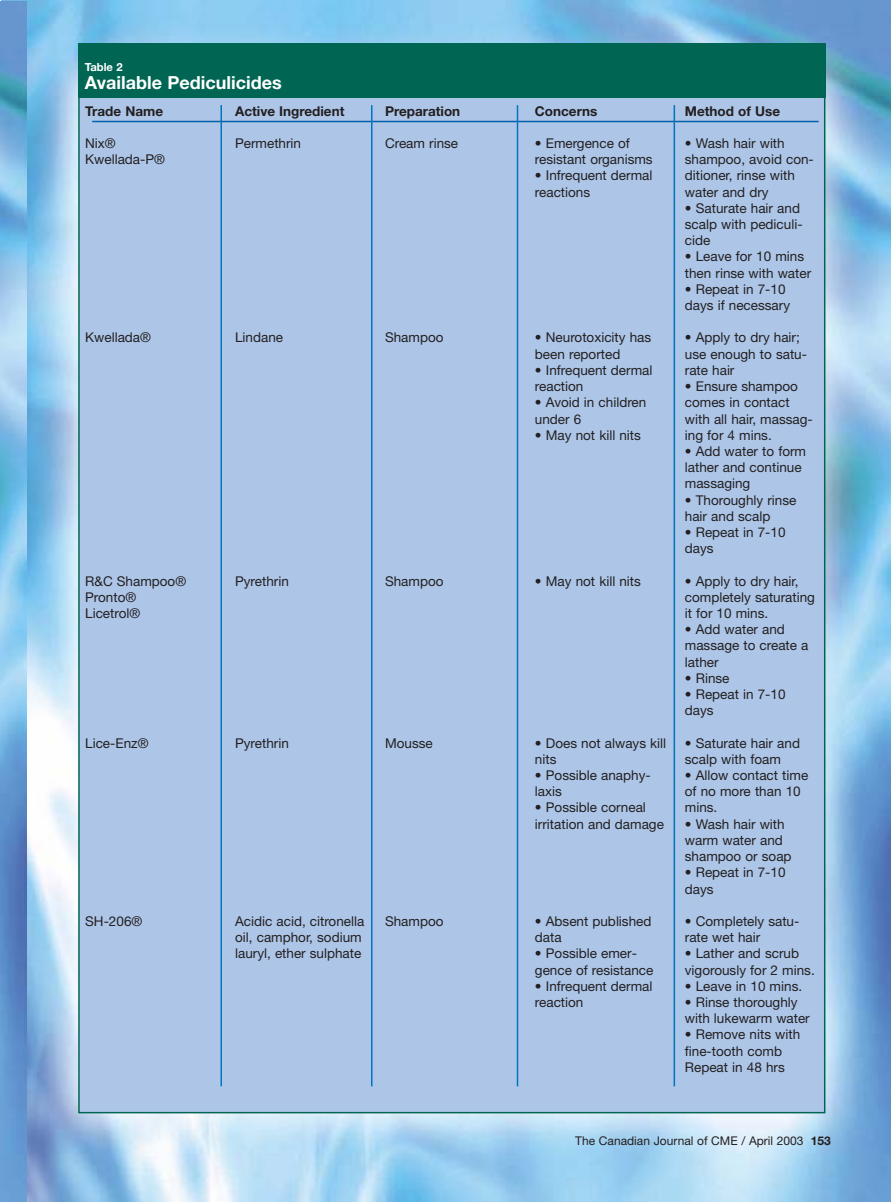
<style>
.page{position:relative;width:891px;height:1202px;background:#fff}
.page>*{position:absolute;margin:0;border:0;box-sizing:border-box;transform-origin:0 0}
.t1{font:700 18px "Helvetica Neue";color:#fff}
.t2{font:13.5px/16.2px "Helvetica Neue";color:#231f20}
.t3{font:700 13.5px "Helvetica Neue";color:#231f20}
.t4{font:12px "Helvetica Neue";color:#231f20}
.t5{font:700 11.25px "Helvetica Neue";color:#fff}
.s1{font-weight:700}
</style>
<div class="page">
<img style="left:2px;top:1px;width:889px;height:1201px">
<img style="left:0;top:2px;width:27px;height:1200px">
<div style="left:79px;top:97px;width:746px;height:1015px;background:#adc6e8"></div>
<div style="left:78px;top:44px;width:747px;height:54px;background:#006553"></div>
<hr style="left:220px;top:105px;width:2px;height:981px;background:#0075be">
<hr style="left:92px;top:121px;width:727px;height:1px;background:#0060a9">
<hr style="left:371px;top:105px;width:2px;height:981px;background:#0075be">
<hr style="left:517px;top:105px;width:1px;height:981px;background:#0075be">
<hr style="left:674px;top:105px;width:1px;height:981px;background:#0075be">
<p class="t5" style="left:85px;top:62px;width:40px">Table 2</p>
<h1 class="t1" style="left:85px;top:76px;width:199px">Available Pediculicides</h1>
<p class="t3" style="left:85px;top:106px;width:79px">Trade Name</p>
<p class="t2" style="left:85px;top:136px;width:81px">Nix®<br>Kwellada-P®</p>
<p class="t2" style="left:85px;top:331px;width:67px">Kwellada®</p>
<p class="t3" style="left:235px;top:106px;width:111px">Active Ingredient</p>
<p class="t2" style="left:235px;top:136px;width:68px">Permethrin</p>
<p class="t3" style="left:385px;top:106px;width:77px">Preparation</p>
<p class="t2" style="left:385px;top:136px;width:75px">Cream rinse</p>
<p class="t2" style="left:235px;top:331px;width:50px">Lindane</p>
<p class="t2" style="left:385px;top:331px;width:60px">Shampoo</p>
<p class="t2" style="left:85px;top:574px;width:102px">R&amp;C Shampoo®<br>Pronto®<br>Licetrol®</p>
<p class="t2" style="left:85px;top:736px;width:65px">Lice-Enz®</p>
<p class="t2" style="left:235px;top:574px;width:55px">Pyrethrin</p>
<p class="t2" style="left:235px;top:736px;width:55px">Pyrethrin</p>
<p class="t2" style="left:385px;top:574px;width:60px">Shampoo</p>
<p class="t2" style="left:385px;top:736px;width:49px">Mousse</p>
<p class="t2" style="left:85px;top:914px;width:59px">SH-206®</p>
<p class="t2" style="left:235px;top:914px;width:131px">Acidic acid, citronella oil, camphor, sodium lauryl, ether sulphate</p>
<p class="t2" style="left:385px;top:914px;width:60px">Shampoo</p>
<p class="t3" style="left:535px;top:106px;width:64px">Concerns</p>
<p class="t2" style="left:535px;top:136px;width:119px">• Emergence of resistant organisms</p>
<p class="t2" style="left:535px;top:169px;width:119px">• Infrequent dermal reactions</p>
<p class="t2" style="left:535px;top:331px;width:118px">• Neurotoxicity has been reported</p>
<p class="t2" style="left:535px;top:363px;width:119px">• Infrequent dermal reaction</p>
<p class="t2" style="left:535px;top:396px;width:113px">• Avoid in children under 6</p>
<p class="t2" style="left:535px;top:428px;width:108px">• May not kill nits</p>
<p class="t2" style="left:535px;top:574px;width:108px">• May not kill nits</p>
<p class="t2" style="left:535px;top:736px;width:133px">• Does not always kill nits</p>
<p class="t2" style="left:535px;top:768px;width:117px">• Possible anaphy&shy;laxis</p>
<p class="t2" style="left:535px;top:801px;width:131px">• Possible corneal irritation and damage</p>
<p class="t2" style="left:535px;top:914px;width:118px">• Absent published data</p>
<p class="t2" style="left:535px;top:946px;width:120px">• Possible emer&shy;gence of resistance</p>
<p class="t2" style="left:535px;top:979px;width:119px">• Infrequent dermal reaction</p>
<p class="t3" style="left:685px;top:106px;width:97px">Method of Use</p>
<p class="t2" style="left:685px;top:136px;width:131px">• Wash hair with shampoo, avoid con&shy;ditioner, rinse with water and dry</p>
<p class="t2" style="left:685px;top:201px;width:119px">• Saturate hair and scalp with pediculi&shy;cide</p>
<p class="t2" style="left:685px;top:250px;width:128px">• Leave for 10 mins then rinse with water</p>
<p class="t2" style="left:685px;top:282px;width:107px">• Repeat in 7-10 days if necessary</p>
<p class="t2" style="left:685px;top:331px;width:124px">• Apply to dry hair; use enough to satu&shy;rate hair</p>
<p class="t2" style="left:685px;top:379px;width:129px">• Ensure shampoo comes in contact with all hair, massag&shy;ing for 4 mins.</p>
<p class="t2" style="left:685px;top:444px;width:123px">• Add water to form lather and continue massaging</p>
<p class="t2" style="left:685px;top:493px;width:113px">• Thoroughly rinse hair and scalp</p>
<p class="t2" style="left:685px;top:525px;width:102px">• Repeat in 7-10 days</p>
<p class="t2" style="left:685px;top:574px;width:132px">• Apply to dry hair, completely saturating it for 10 mins.</p>
<p class="t2" style="left:685px;top:622px;width:125px">• Add water and massage to create a lather</p>
<p class="t2" style="left:685px;top:671px;width:46px">• Rinse</p>
<p class="t2" style="left:685px;top:687px;width:102px">• Repeat in 7-10 days</p>
<p class="t2" style="left:685px;top:736px;width:117px">• Saturate hair and scalp with foam</p>
<p class="t2" style="left:685px;top:768px;width:125px">• Allow contact time of no more than 10 mins.</p>
<p class="t2" style="left:685px;top:817px;width:108px">• Wash hair with warm water and shampoo or soap</p>
<p class="t2" style="left:685px;top:865px;width:102px">• Repeat in 7-10 days</p>
<p class="t2" style="left:685px;top:914px;width:116px">• Completely satu&shy;rate wet hair</p>
<p class="t2" style="left:685px;top:946px;width:131px">• Lather and scrub vigorously for 2 mins.</p>
<p class="t2" style="left:685px;top:979px;width:119px">• Leave in 10 mins.</p>
<p class="t2" style="left:685px;top:995px;width:126px">• Rinse thoroughly with lukewarm water</p>
<p class="t2" style="left:685px;top:1027px;width:117px">• Remove nits with fine-tooth comb<br>Repeat in 48 hrs</p>
<p class="t4" style="left:575px;top:1136px;width:257px">The Canadian Journal of CME / April 2003 <span class="s1">153</span></p>
</div>
